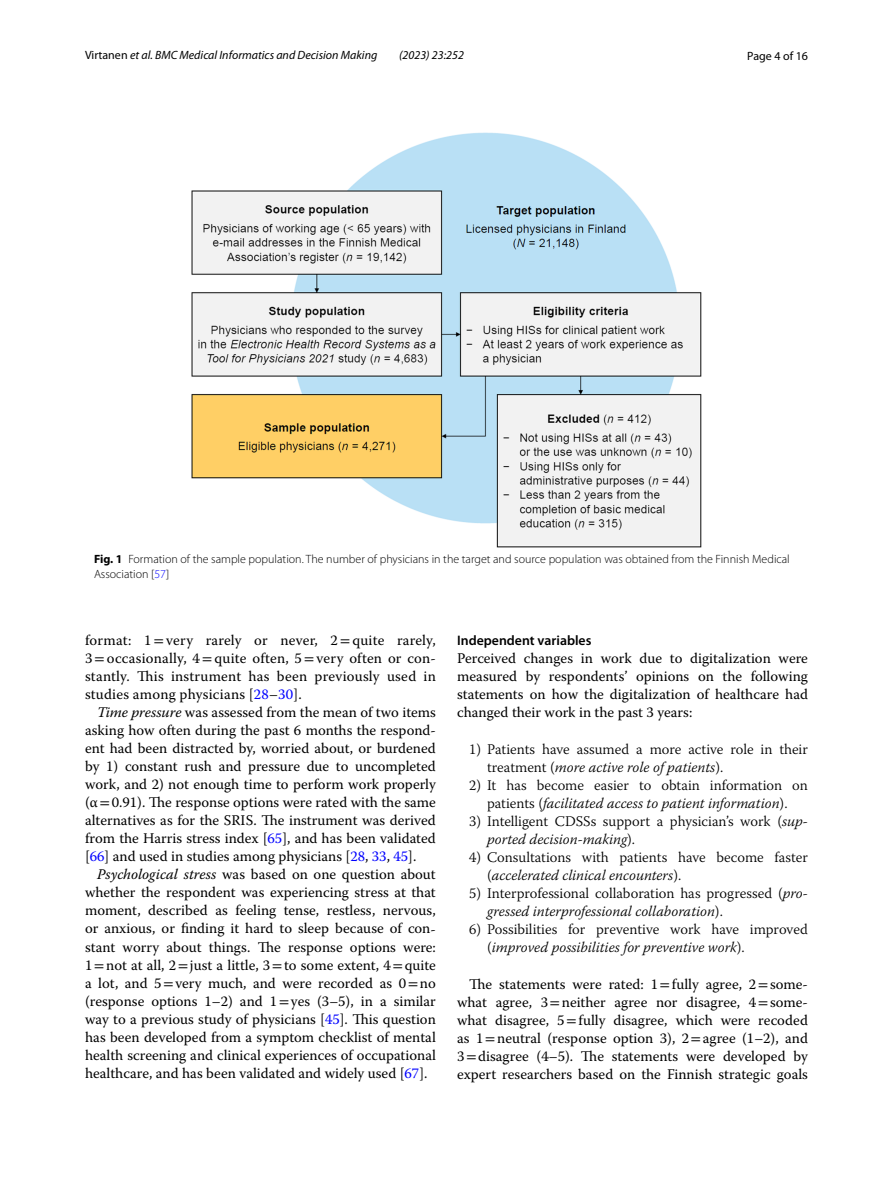
<style>
.page{position:relative;width:893px;height:1187px;background:#fff}
.page>*{position:absolute;margin:0;border:0;box-sizing:border-box;transform-origin:0 0}
.t1{font:14.7px/18px "Warnock Pro";color:#000;text-align:justify}
.t2{font:300 14.7px/18px "Warnock Pro";color:#000}
.t3{font:600 13.8px "Myriad Pro";color:#000}
.t4{font:300 12px/15px "Myriad Pro";color:#000}
.t5{font:italic 12px "Myriad Pro";color:#000}
.t6{font:12px "Myriad Pro";color:#000}
.s1{font-style:normal}
.s2{font-weight:700}
.s3{color:#00f}
.s4{font-family:"STIX"}
.s5{font-style:italic}
</style>
<div class="page">
<img style="left:191px;top:133px;width:511px;height:414px">
<p class="t5" style="left:85px;top:48px;width:294px"><span class="s1">Virtanen</span> et al. BMC Medical Informatics and Decision Making</p>
<p class="t5" style="left:399px;top:48px;width:66px">(2023) 23:252</p>
<p class="t6" style="left:747px;top:48px;width:62px">Page 4 of 16</p>
<p class="t4" style="left:94px;top:551px;width:697px"><span class="s2">Fig. 1</span> Formation of the sample population. The number of physicians in the target and source population was obtained from the Finnish Medical<br>Association [<span class="s3">57</span>]</p>
<p class="t1" style="left:85px;top:631px;width:352px">format: 1<span class="s4">=</span>very rarely or never, 2<span class="s4">=</span>quite rarely, 3<span class="s4">=</span>occasionally, 4<span class="s4">=</span>quite often, 5<span class="s4">=</span>very often or con&shy;stantly. This instrument has been previously used in studies among physicians [<span class="s3">28</span>–<span class="s3">30</span>].</p>
<p class="t1" style="left:85px;top:703px;width:352px;text-indent:12px"><span class="s5">Time pressure</span> was assessed from the mean of two items asking how often during the past 6 months the respond&shy;ent had been distracted by, worried about, or burdened by 1) constant rush and pressure due to uncompleted work, and 2) not enough time to perform work properly (α<span class="s4">=</span>0.91). The response options were rated with the same alternatives as for the SRIS. The instrument was derived from the Harris stress index [<span class="s3">65</span>], and has been validated [<span class="s3">66</span>] and used in studies among physicians [<span class="s3">28</span>, <span class="s3">33</span>, <span class="s3">45</span>].</p>
<p class="t1" style="left:85px;top:865px;width:352px;text-indent:12px"><span class="s5">Psychological stress</span> was based on one question about whether the respondent was experiencing stress at that moment, described as feeling tense, restless, nervous, or anxious, or finding it hard to sleep because of con&shy;stant worry about things. The response options were:<br>1<span class="s4">=</span>not at all, 2<span class="s4">=</span>just a little, 3<span class="s4">=</span>to some extent, 4<span class="s4">=</span>quite a lot, and 5<span class="s4">=</span>very much, and were recorded as 0<span class="s4">=</span>no (response options 1–2) and 1<span class="s4">=</span>yes (3–5), in a similar way to a previous study of physicians [<span class="s3">45</span>]. This question has been developed from a symptom checklist of mental health screening and clinical experiences of occupational healthcare, and has been validated and widely used [<span class="s3">67</span>].</p>
<p class="t3" style="left:457px;top:631px;width:136px">Independent variables</p>
<p class="t1" style="left:457px;top:648px;width:352px">Perceived changes in work due to digitalization were measured by respondents’ opinions on the following statements on how the digitalization of healthcare had changed their work in the past 3 years:</p>
<p class="t2" style="left:487px;top:739px;width:322px;text-indent:-18px">1) Patients have assumed a more active role in their treatment (<span class="s5">more active role of patients</span>).</p>
<p class="t2" style="left:469px;top:775px;width:340px;text-align:center">2) It has become easier to obtain information on patients (<span class="s5">facilitated access to patient information</span>).</p>
<p class="t2" style="left:487px;top:811px;width:322px;text-indent:-18px">3) Intelligent CDSSs support a physician’s work (<span class="s5">sup&shy;ported decision-making</span>).</p>
<p class="t2" style="left:487px;top:847px;width:322px;text-indent:-18px">4) Consultations with patients have become faster (<span class="s5">accelerated clinical encounters</span>).</p>
<p class="t2" style="left:487px;top:883px;width:322px;text-indent:-18px">5) Interprofessional collaboration has progressed (<span class="s5">pro&shy;gressed interprofessional collaboration</span>).</p>
<p class="t2" style="left:487px;top:919px;width:322px;text-indent:-18px">6) Possibilities for preventive work have improved (<span class="s5">improved possibilities for preventive work</span>).</p>
<p class="t1" style="left:457px;top:974px;width:352px;text-indent:12px">The statements were rated: 1<span class="s4">=</span>fully agree, 2<span class="s4">=</span>some&shy;what agree, 3<span class="s4">=</span>neither agree nor disagree, 4<span class="s4">=</span>some&shy;what disagree, 5<span class="s4">=</span>fully disagree, which were recoded as 1<span class="s4">=</span>neutral (response option 3), 2<span class="s4">=</span>agree (1–2), and 3<span class="s4">=</span>disagree (4–5). The statements were developed by expert researchers based on the Finnish strategic goals</p>
</div>
